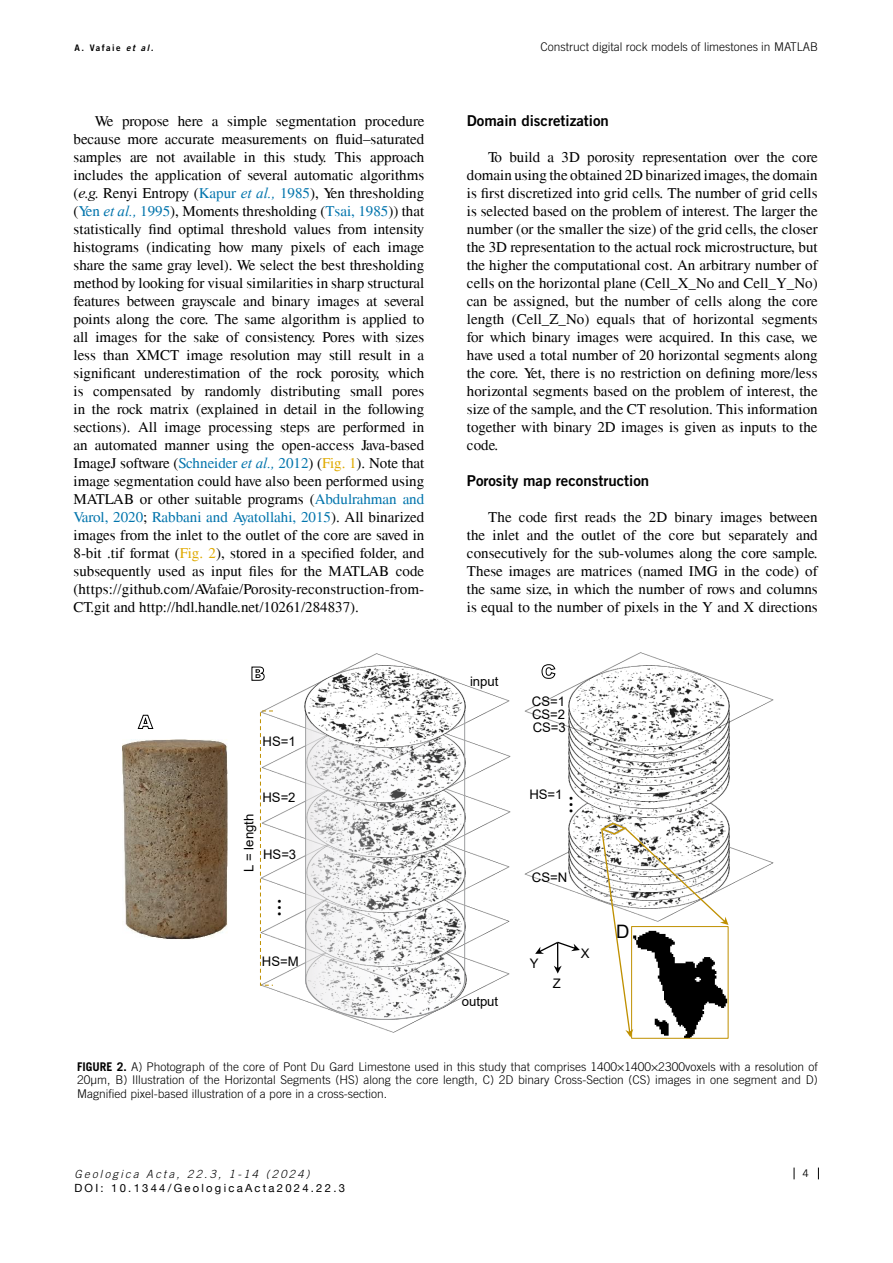
<style>
.page{position:relative;width:893px;height:1263px;background:#fff}
.page>*{position:absolute;margin:0;border:0;box-sizing:border-box;transform-origin:0 0}
.t1{font:23.7px "Cambria Math";color:#000}
.t2{font:18.6px "Arial";color:#000}
.t3{font:15px/18px "Times S";color:#000;text-align:justify}
.t4{font:15px "Trade Gothic LT Std Bd 2";color:#000}
.t5{font:13.2px/12.8px "Arial";color:#000;text-align:justify}
.t6{font:300 12px/13.5px "Trade Gothic LT Std";color:#000;text-align:justify}
.t7{font:11.25px "Helvetica Neue";letter-spacing:.2em;color:#000}
.t8{font:italic 300 11.25px "Trade Gothic LT Std";letter-spacing:.2em;color:#000}
.t9{font:10.5px "Trade Gothic LT Std";color:#000}
.t10{font:9px "Trade Gothic LT Std Bd 2";letter-spacing:.16em;color:#000}
.s1{font-family:"Trade Gothic LT Std Bd 2 Obl"}
.s2{font-family:"Time";font-style:italic}
.s3{color:#0074ac}
.s4{font-family:"Times New Roman";font-style:italic;color:#0074ac}
.s5{color:#e0aa00}
.s6{font-weight:700}
</style>
<div class="page">
<svg style="left:794px;top:1167px;width:1px;height:12px"></svg>
<svg style="left:818px;top:1167px;width:1px;height:12px"></svg>
<img style="left:262px;top:870px;width:242px;height:162px">
<img style="left:525px;top:824px;width:249px;height:67px">
<img style="left:574px;top:892px;width:27px;height:8px">
<img style="left:569px;top:877px;width:160px;height:8px">
<img style="left:569px;top:869px;width:160px;height:8px">
<img style="left:569px;top:817px;width:160px;height:52px">
<img style="left:572px;top:809px;width:155px;height:8px">
<img style="left:262px;top:874px;width:248px;height:106px">
<img style="left:262px;top:815px;width:248px;height:55px">
<img style="left:262px;top:755px;width:249px;height:60px">
<img style="left:262px;top:653px;width:247px;height:106px">
<svg style="left:305px;top:665px;width:161px;height:355px"></svg>
<img style="left:305px;top:665px;width:160px;height:82px">
<svg style="left:535px;top:942px;width:45px;height:31px"></svg>
<img style="left:579px;top:758px;width:151px;height:51px">
<img style="left:574px;top:793px;width:155px;height:8px">
<img style="left:570px;top:785px;width:159px;height:8px">
<img style="left:569px;top:778px;width:160px;height:7px">
<img style="left:569px;top:770px;width:160px;height:8px">
<img style="left:569px;top:762px;width:160px;height:8px">
<img style="left:569px;top:758px;width:160px;height:4px">
<img style="left:525px;top:652px;width:249px;height:106px">
<img style="left:600px;top:823px;width:26px;height:11px">
<div style="left:631px;top:926px;width:98px;height:113px;border:1px solid #bf9000"></div>
<svg style="left:601px;top:828px;width:127px;height:209px"></svg>
<img style="left:122px;top:739px;width:106px;height:200px">
<div style="left:246px;top:661px;width:25px;height:25px;background:#fff"></div>
<div style="left:535px;top:659px;width:25px;height:25px;background:#fff"></div>
<svg style="left:137px;top:715px;width:17px;height:14px"></svg>
<svg style="left:251px;top:666px;width:14px;height:15px"></svg>
<svg style="left:541px;top:664px;width:15px;height:15px"></svg>
<p class="t10" style="left:74px;top:42px;width:80px">A. Vafaie <span class="s1">et al.</span></p>
<p class="t6" style="left:541px;top:39px;width:279px">Construct digital rock models of limestones in MATLAB</p>
<p class="t3" style="left:73px;top:112px;width:352px;text-indent:21px">We propose here a simple segmentation procedure because more accurate measurements on fluid–saturated samples are not available in this study. This approach includes the application of several automatic algorithms (<span class="s2">e.g.</span> Renyi Entropy (<span class="s3">Kapur</span> <span class="s4">et al.,</span> <span class="s3">1985</span>), Yen thresholding (<span class="s3">Yen</span> <span class="s4">et al.,</span> <span class="s3">1995</span>), Moments thresholding (<span class="s3">Tsai, 1985</span>)) that statistically find optimal threshold values from intensity histograms (indicating how many pixels of each image share the same gray level). We select the best thresholding method by looking for visual similarities in sharp structural features between grayscale and binary images at several points along the core. The same algorithm is applied to all images for the sake of consistency. Pores with sizes less than XMCT image resolution may still result in a significant underestimation of the rock porosity, which is compensated by randomly distributing small pores in the rock matrix (explained in detail in the following sections). All image processing steps are performed in an automated manner using the open-access Java-based ImageJ software (<span class="s3">Schneider</span> <span class="s4">et al.,</span> <span class="s3">2012</span>) (<span class="s5">Fig. 1</span>). Note that image segmentation could have also been performed using MATLAB or other suitable programs (<span class="s3">Abdulrahman and Varol, 2020</span>; <span class="s3">Rabbani and Ayatollahi, 2015</span>). All binarized images from the inlet to the outlet of the core are saved in 8-bit .tif format (<span class="s5">Fig. 2</span>), stored in a specified folder, and subsequently used as input files for the MATLAB code (https://github.com/AVafaie/Porosity-reconstruction-from-CT.git and http://hdl.handle.net/10261/284837).</p>
<p class="t4" style="left:467px;top:111px;width:144px">Domain discretization</p>
<p class="t3" style="left:467px;top:148px;width:352px;text-indent:21px">To build a 3D porosity representation over the core domain using the obtained 2D binarized images, the domain is first discretized into grid cells. The number of grid cells is selected based on the problem of interest. The larger the number (or the smaller the size) of the grid cells, the closer the 3D representation to the actual rock microstructure, but the higher the computational cost. An arbitrary number of cells on the horizontal plane (Cell_X_No and Cell_Y_No) can be assigned, but the number of cells along the core length (Cell_Z_No) equals that of horizontal segments for which binary images were acquired. In this case, we have used a total number of 20 horizontal segments along the core. Yet, there is no restriction on defining more/less horizontal segments based on the problem of interest, the size of the sample, and the CT resolution. This information together with binary 2D images is given as inputs to the code.</p>
<p class="t4" style="left:467px;top:471px;width:184px">Porosity map reconstruction</p>
<p class="t3" style="left:467px;top:508px;width:352px;text-indent:21px">The code first reads the 2D binary images between the inlet and the outlet of the core but separately and consecutively for the sub-volumes along the core sample.<br>These images are matrices (named IMG in the code) of the same size, in which the number of rows and columns is equal to the number of pixels in the Y and X directions</p>
<p class="t5" style="left:263px;top:735px;width:35px">HS=1</p>
<p class="t5" style="left:262px;top:790px;width:35px">HS=2</p>
<p class="t5" style="left:242px;top:872px;width:60px;rotate:-90deg">L = length</p>
<p class="t5" style="left:263px;top:848px;width:35px">HS=3</p>
<h1 class="t1" style="left:276px;top:893px;width:9px">⋮</h1>
<p class="t5" style="left:262px;top:954px;width:38px">HS=M</p>
<p class="t5" style="left:470px;top:675px;width:30px">input</p>
<p class="t5" style="left:462px;top:995px;width:38px">output</p>
<p class="t5" style="left:532px;top:695px;width:35px">CS=1<br>CS=2<br>CS=3</p>
<p class="t5" style="left:529px;top:787px;width:35px">HS=1</p>
<h1 class="t1" style="left:567px;top:790px;width:9px">⋮</h1>
<p class="t5" style="left:532px;top:870px;width:37px">CS=N</p>
<p class="t5" style="left:530px;top:957px;width:10px">Y</p>
<p class="t5" style="left:553px;top:977px;width:10px">Z</p>
<p class="t5" style="left:581px;top:946px;width:10px">X</p>
<p class="t2" style="left:616px;top:919px;width:15px">D</p>
<p class="t6" style="left:77px;top:1059px;width:742px"><span class="s6">FIGURE 2.</span> A) Photograph of the core of Pont Du Gard Limestone used in this study that comprises 1400×1400×2300voxels with a resolution of 20μm, B) Illustration of the Horizontal Segments (HS) along the core length, C) 2D binary Cross-Section (CS) images in one segment and D)<br>Magnified pixel-based illustration of a pore in a cross-section.</p>
<p class="t8" style="left:74px;top:1167px;width:237px">Geologica Acta, 22.3, 1-14 (2024)</p>
<p class="t7" style="left:74px;top:1181px;width:272px">DOI: 10.1344/GeologicaActa2024.22.3</p>
<p class="t9" style="left:802px;top:1167px;width:8px">4</p>
</div>
